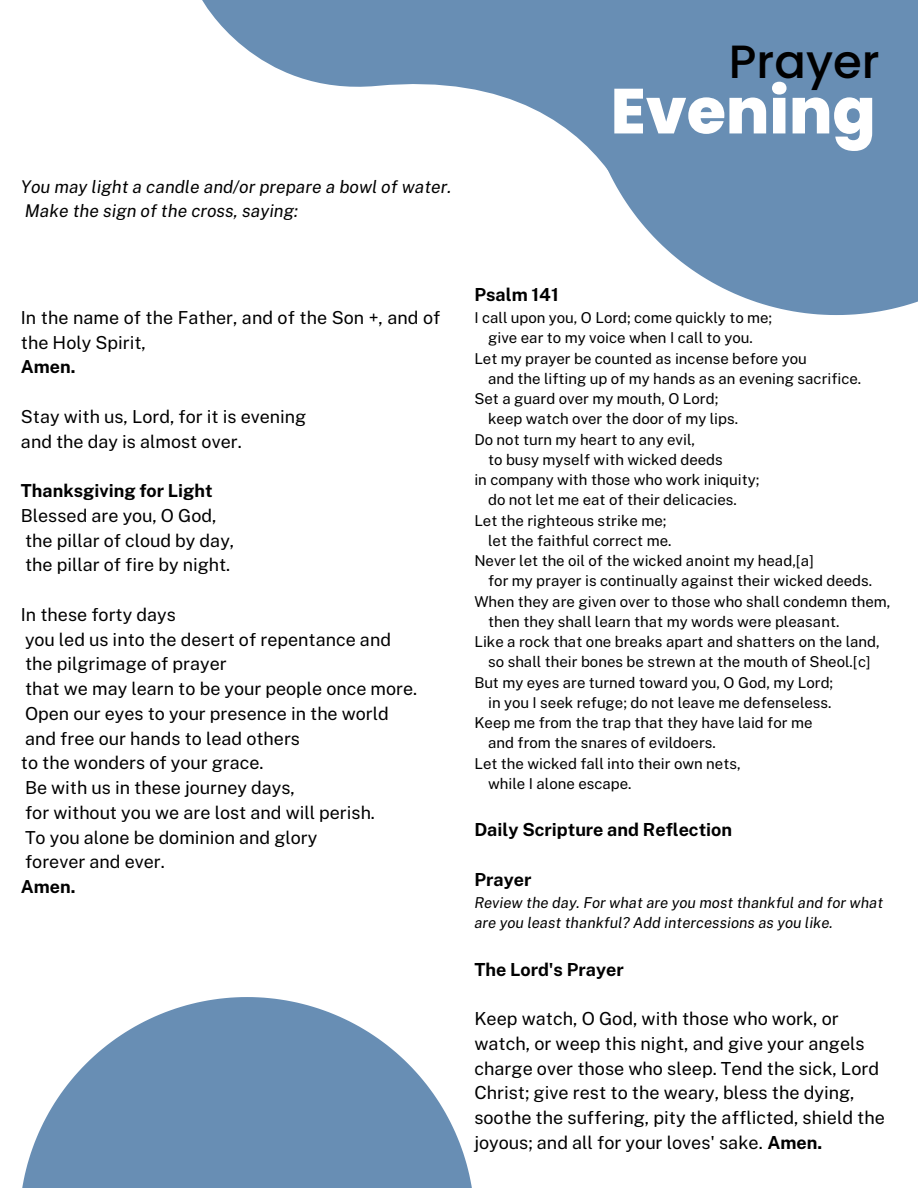
<style>
.page{position:relative;width:918px;height:1188px;background:#fff}
.page>*{position:absolute;margin:0;border:0;box-sizing:border-box;transform-origin:0 0}
.t1{font:800 63.45px "Poppins";color:#fff}
.t2{font:500 46.5px "Poppins";color:#000}
.t3{font:18px/24.8px "Public Sans";color:#000}
.t4{font:700 18px "Public Sans";color:#000}
.t5{font:17.85px/24.8px "Public Sans";color:#000}
.t6{font:700 17.85px "Public Sans";color:#000}
.t7{font:italic 17.55px/23.7px "Public Sans";color:#000}
.t8{font:15px "Public Sans";color:#000}
.t9{font:italic 15px/20.2px "Public Sans";color:#000}
.s1{font-weight:700}
</style>
<div class="page">
<svg style="left:202px;top:0;width:382px;height:144px;fill:#688eb4"></svg>
<svg style="left:584px;top:0;width:334px;height:315px;background:#7b9cbd"></svg>
<svg style="left:22px;top:997px;width:450px;height:191px;fill:#688eb4"></svg>
<p class="t7" style="left:21px;top:175px;width:432px">You may light a candle and/or prepare a bowl of water.<br>Make the sign of the cross, saying:</p>
<h2 class="t2" style="left:729px;top:29px;width:152px">Prayer</h2>
<h1 class="t1" style="left:611px;top:67px;width:266px">Evening</h1>
<p class="t5" style="left:21px;top:305px;width:421px">In the name of the Father, and of the Son +, and of the Holy Spirit,</p>
<p class="t6" style="left:21px;top:356px;width:56px">Amen.</p>
<p class="t5" style="left:21px;top:404px;width:287px">Stay with us, Lord, for it is evening and the day is almost over.</p>
<p class="t6" style="left:21px;top:480px;width:193px">Thanksgiving for Light</p>
<p class="t5" style="left:21px;top:503px;width:215px">Blessed are you, O God, the pillar of cloud by day, the pillar of fire by night.</p>
<p class="t5" style="left:21px;top:602px;width:398px">In these forty days<br>you led us into the desert of repentance and the pilgrimage of prayer<br>that we may learn to be your people once more.<br>Open our eyes to your presence in the world and free our hands to lead others<br>to the wonders of your grace.<br>Be with us in these journey days,<br>for without you we are lost and will perish.<br>To you alone be dominion and glory<br>forever and ever.</p>
<p class="t6" style="left:21px;top:876px;width:56px">Amen.</p>
<p class="t4" style="left:474px;top:283px;width:86px">Psalm 141</p>
<p class="t8" style="left:474px;top:309px;width:299px">I call upon you, O Lord; come quickly to me;</p>
<p class="t8" style="left:488px;top:329px;width:266px">give ear to my voice when I call to you.</p>
<p class="t8" style="left:474px;top:349px;width:334px">Let my prayer be counted as incense before you</p>
<p class="t8" style="left:488px;top:370px;width:375px">and the lifting up of my hands as an evening sacrifice.</p>
<p class="t8" style="left:474px;top:390px;width:245px">Set a guard over my mouth, O Lord;</p>
<p class="t8" style="left:488px;top:410px;width:251px">keep watch over the door of my lips.</p>
<p class="t8" style="left:474px;top:430px;width:222px">Do not turn my heart to any evil,</p>
<p class="t8" style="left:488px;top:451px;width:236px">to busy myself with wicked deeds</p>
<p class="t8" style="left:474px;top:471px;width:286px">in company with those who work iniquity;</p>
<p class="t8" style="left:488px;top:491px;width:250px">do not let me eat of their delicacies.</p>
<p class="t8" style="left:474px;top:511px;width:194px">Let the righteous strike me;</p>
<p class="t8" style="left:488px;top:532px;width:185px">let the faithful correct me.</p>
<p class="t8" style="left:474px;top:552px;width:341px">Never let the oil of the wicked anoint my head,[a]</p>
<p class="t8" style="left:488px;top:572px;width:385px">for my prayer is continually against their wicked deeds.</p>
<p class="t8" style="left:474px;top:592px;width:418px">When they are given over to those who shall condemn them,</p>
<p class="t8" style="left:488px;top:613px;width:353px">then they shall learn that my words were pleasant.</p>
<p class="t8" style="left:474px;top:633px;width:407px">Like a rock that one breaks apart and shatters on the land,</p>
<p class="t8" style="left:488px;top:653px;width:384px">so shall their bones be strewn at the mouth of Sheol.[c]</p>
<p class="t8" style="left:474px;top:673px;width:360px">But my eyes are turned toward you, O God, my Lord;</p>
<p class="t8" style="left:488px;top:694px;width:345px">in you I seek refuge; do not leave me defenseless.</p>
<p class="t8" style="left:474px;top:714px;width:340px">Keep me from the trap that they have laid for me</p>
<p class="t8" style="left:488px;top:734px;width:229px">and from the snares of evildoers.</p>
<p class="t8" style="left:474px;top:754px;width:268px">Let the wicked fall into their own nets,</p>
<p class="t8" style="left:488px;top:775px;width:145px">while I alone escape.</p>
<p class="t4" style="left:474px;top:819px;width:259px">Daily Scripture and Reflection</p>
<p class="t4" style="left:474px;top:868px;width:58px">Prayer</p>
<p class="t9" style="left:474px;top:892px;width:410px">Review the day. For what are you most thankful and for what are you least thankful? Add intercessions as you like.</p>
<p class="t4" style="left:474px;top:958px;width:151px">The Lord's Prayer</p>
<p class="t3" style="left:474px;top:1006px;width:412px">Keep watch, O God, with those who work, or watch, or weep this night, and give your angels charge over those who sleep. Tend the sick, Lord Christ; give rest to the weary, bless the dying, soothe the suffering, pity the afflicted, shield the joyous; and all for your loves' sake. <span class="s1">Amen.</span></p>
</div>
